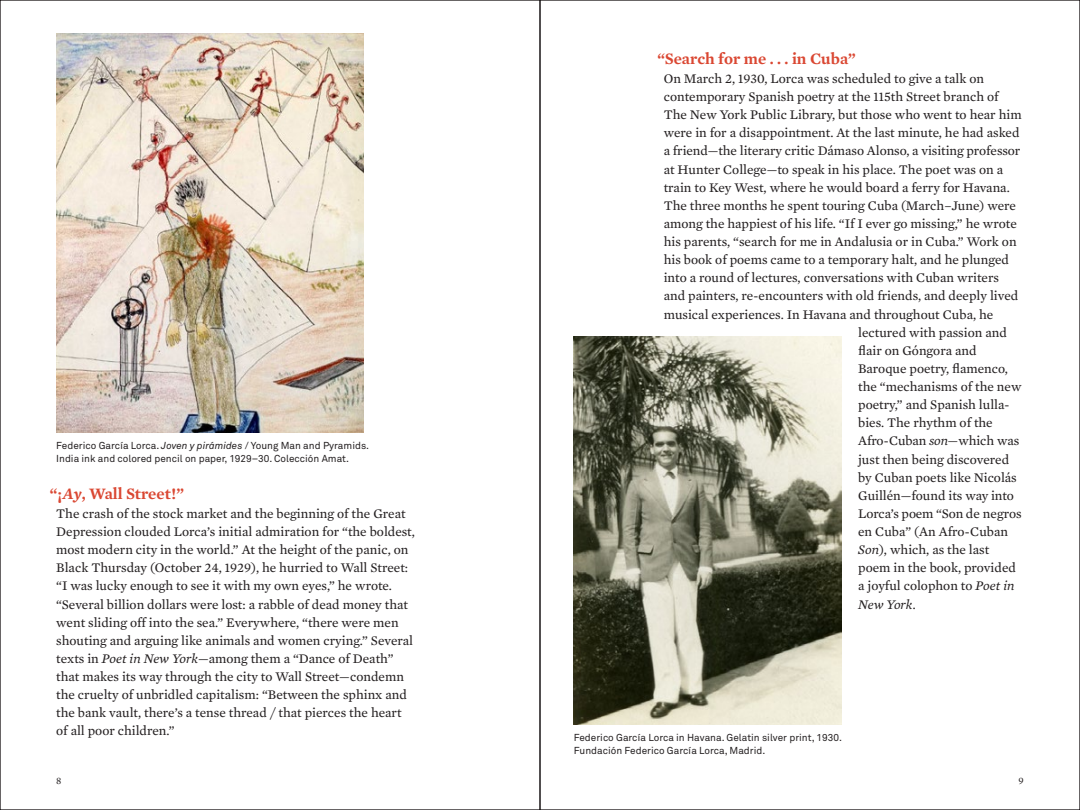
<style>
.page{position:relative;width:1080px;height:810px;background:#fff}
.page>*{position:absolute;margin:0;border:0;box-sizing:border-box;transform-origin:0 0}
.section_titles{font:600 16.25px "Mercury Text G2";color:#da4732}
.body2{font:13.5px/18.1px "Mercury Text G2";color:#231f20}
.body2-2{font:italic 13.5px "Mercury Text G2";letter-spacing:-.01em;color:#231f20}
.captions{font:10px/12.5px "Akkurat";color:#231f20}
.t1{font:10px "Mercury Text G2";color:#231f20}
.s1{font-style:italic}
</style>
<div class="page">
<img style="left:56px;top:34px;width:308px;height:399px">
<img style="left:574px;top:337px;width:267px;height:388px">
<p class="captions" style="left:56px;top:440px;width:314px">Federico García Lorca. <span class="s1">Joven y pirámides</span> / Young Man and Pyramids.<br>India ink and colored pencil on paper, 1929–30. Colección Amat.</p>
<p class="section_titles" style="left:50px;top:484px;width:135px">“¡<span class="s1">Ay</span>, Wall Street!”</p>
<p class="body2" style="left:56px;top:504px;width:360px">The crash of the stock market and the beginning of the Great Depression clouded Lorca’s initial admiration for “the boldest, most modern city in the world.” At the height of the panic, on Black Thursday (October 24, 1929), he hurried to Wall Street: “I was lucky enough to see it with my own eyes,” he wrote. “Several billion dollars were lost: a rabble of dead money that went sliding off into the sea.” Everywhere, “there were men shouting and arguing like animals and women crying.” Several texts in <span class="s1">Poet in New York</span>—among them a “Dance of Death” that makes its way through the city to Wall Street—condemn the cruelty of unbridled capitalism: “Between the sphinx and the bank vault, there’s a tense thread / that pierces the heart of all poor children.”</p>
<p class="section_titles" style="left:657px;top:48px;width:200px">“Search for me . . . in Cuba”</p>
<p class="body2" style="left:664px;top:69px;width:322px">On March 2, 1930, Lorca was scheduled to give a talk on</p>
<p class="body2" style="left:664px;top:88px;width:336px">contemporary Spanish poetry at the 115th Street branch of</p>
<p class="body2" style="left:664px;top:106px;width:359px">The New York Public Library, but those who went to hear him</p>
<p class="body2" style="left:664px;top:124px;width:357px">were in for a disappointment. At the last minute, he had asked</p>
<p class="body2" style="left:664px;top:142px;width:358px">a friend—the literary critic Dámaso Alonso, a visiting professor</p>
<p class="body2" style="left:664px;top:160px;width:341px">at Hunter College—to speak in his place. The poet was on a</p>
<p class="body2" style="left:664px;top:178px;width:348px">train to Key West, where he would board a ferry for Havana.</p>
<p class="body2" style="left:664px;top:196px;width:354px">The three months he spent touring Cuba (March–June) were</p>
<p class="body2" style="left:664px;top:214px;width:355px">among the happiest of his life. “If I ever go missing,” he wrote</p>
<p class="body2" style="left:664px;top:233px;width:354px">his parents, “search for me in Andalusia or in Cuba.” Work on</p>
<p class="body2" style="left:664px;top:251px;width:347px">his book of poems came to a temporary halt, and he plunged</p>
<p class="body2" style="left:664px;top:269px;width:337px">into a round of lectures, conversations with Cuban writers</p>
<p class="body2" style="left:664px;top:287px;width:356px">and painters, re-encounters with old friends, and deeply lived</p>
<p class="body2" style="left:664px;top:305px;width:331px">musical experiences. In Havana and throughout Cuba, he</p>
<p class="body2" style="left:858px;top:323px;width:150px">lectured with passion and</p>
<p class="body2" style="left:858px;top:341px;width:120px">flair on Góngora and</p>
<p class="body2" style="left:858px;top:359px;width:151px">Baroque poetry, flamenco,</p>
<p class="body2" style="left:858px;top:378px;width:165px">the “mechanisms of the new</p>
<p class="body2" style="left:858px;top:396px;width:153px">poetry,” and Spanish lulla-</p>
<p class="body2" style="left:858px;top:414px;width:136px">bies. The rhythm of the</p>
<p class="body2" style="left:858px;top:432px;width:163px">Afro-Cuban <span class="s1">son—</span>which was</p>
<p class="body2" style="left:858px;top:450px;width:153px">just then being discovered</p>
<p class="body2" style="left:858px;top:468px;width:160px">by Cuban poets like Nicolás</p>
<p class="body2" style="left:858px;top:486px;width:157px">Guillén—found its way into</p>
<p class="body2" style="left:858px;top:504px;width:165px">Lorca’s poem “Son de negros</p>
<p class="body2" style="left:858px;top:523px;width:152px">en Cuba” (An Afro-Cuban</p>
<p class="body2" style="left:858px;top:541px;width:133px"><span class="s1">Son</span>), which, as the last</p>
<p class="body2" style="left:858px;top:559px;width:159px">poem in the book, provided</p>
<p class="body2" style="left:858px;top:577px;width:158px">a joyful colophon to <span class="s1">Poet in</span></p>
<p class="body2-2" style="left:858px;top:596px;width:59px">New York.</p>
<p class="captions" style="left:574px;top:732px;width:270px">Federico García Lorca in Havana. Gelatin silver print, 1930.<br>Fundación Federico García Lorca, Madrid.</p>
<p class="t1" style="left:56px;top:774px;width:7px">8</p>
<p class="t1" style="left:1018px;top:774px;width:7px">9</p>
</div>
